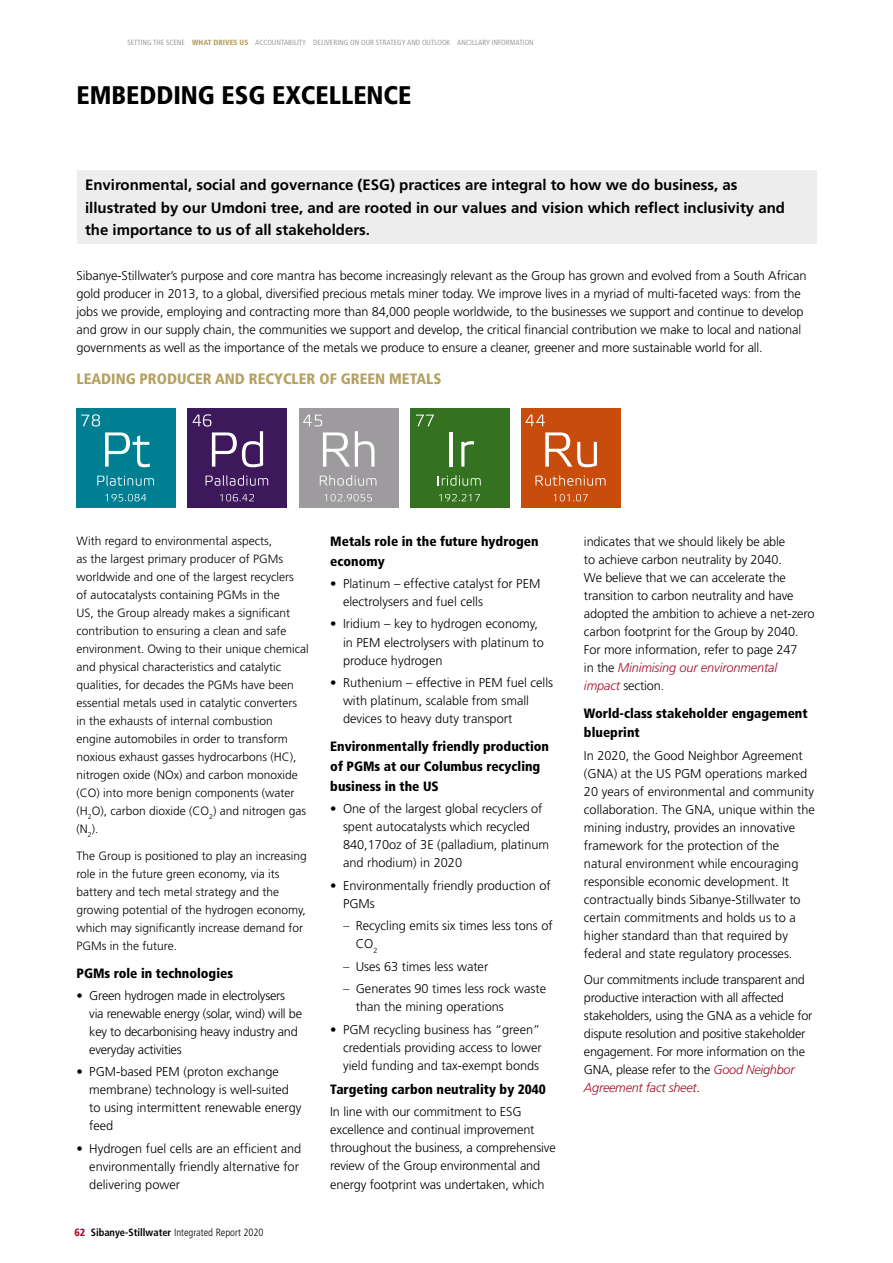
<style>
.page{position:relative;width:893px;height:1263px;background:#fff}
.page>*{position:absolute;margin:0;border:0;box-sizing:border-box;transform-origin:0 0}
.Main_heading_2020{font:900 condensed 25.5px "Frutiger";color:#000}
.Body_copy_2020{font:700 15px/22.5px "Frutiger";color:#000}
.Heading_Lv2_2020{font:900 condensed 15px "Frutiger";color:#b5a160}
.Heading_Lv3_2020{font:900 condensed 13.5px/19.6px "Frutiger";color:#000}
.Body_copy_2020-2{font:300 12.75px/18px "Frutiger";letter-spacing:-.01em;color:#000}
.Body_copy_2020-3{font:300 12px/18px "Frutiger";color:#000}
.t1{font:300 condensed 10.5px "Frutiger";color:#000}
.t2{font:condensed 7.5px "Frutiger";color:#9d9d9c}
.s1{font-weight:900;color:#b5a160}
.s2{font-weight:900;color:#a20f2b}
.s3{font-weight:700}
.s4{font-family:"Trade Gothic"}
.s5{font-style:italic;color:#a20f2b}
</style>
<div class="page">
<div style="left:77px;top:170px;width:739px;height:74px;background:#ededed"></div>
<div style="left:521px;top:408px;width:100px;height:100px;background:#c84d0d"></div>
<svg style="left:545px;top:432px;width:52px;height:35px"></svg>
<svg style="left:535px;top:475px;width:71px;height:11px"></svg>
<svg style="left:554px;top:494px;width:34px;height:7px"></svg>
<svg style="left:525px;top:415px;width:20px;height:11px"></svg>
<div style="left:299px;top:408px;width:99px;height:100px;background:#9d9b9d"></div>
<svg style="left:320px;top:475px;width:56px;height:11px"></svg>
<svg style="left:324px;top:494px;width:48px;height:7px"></svg>
<svg style="left:303px;top:415px;width:72px;height:52px"></svg>
<div style="left:76px;top:408px;width:100px;height:100px;background:#007f92"></div>
<svg style="left:97px;top:475px;width:57px;height:11px"></svg>
<svg style="left:105px;top:494px;width:41px;height:7px"></svg>
<div style="left:410px;top:408px;width:100px;height:100px;background:#347121"></div>
<hr style="left:449px;top:432px;width:4px;height:35px;background:#fff">
<svg style="left:461px;top:441px;width:13px;height:26px"></svg>
<svg style="left:438px;top:475px;width:43px;height:11px"></svg>
<svg style="left:416px;top:415px;width:18px;height:11px"></svg>
<svg style="left:439px;top:494px;width:41px;height:7px"></svg>
<div style="left:187px;top:408px;width:100px;height:100px;background:#3d195b"></div>
<svg style="left:206px;top:475px;width:62px;height:11px"></svg>
<svg style="left:220px;top:494px;width:34px;height:7px"></svg>
<svg style="left:192px;top:414px;width:71px;height:53px"></svg>
<svg style="left:81px;top:414px;width:69px;height:53px"></svg>
<p class="t2" style="left:127px;top:39px;width:408px">SETTING THE SCENE <span class="s1">WHAT DRIVES US</span> ACCOUNTABILITY DELIVERING ON OUR STRATEGY AND OUTLOOK ANCILLARY INFORMATION</p>
<p class="Main_heading_2020" style="left:77px;top:80px;width:336px">EMBEDDING ESG EXCELLENCE</p>
<p class="Body_copy_2020" style="left:85px;top:174px;width:701px">Environmental, social and governance (ESG) practices are integral to how we do business, as illustrated by our Umdoni tree, and are rooted in our values and vision which reflect inclusivity and the importance to us of all stakeholders.</p>
<p class="Body_copy_2020-2" style="left:77px;top:267px;width:731px">Sibanye-Stillwater’s purpose and core mantra has become increasingly relevant as the Group has grown and evolved from a South African gold producer in 2013, to a global, diversified precious metals miner today. We improve lives in a myriad of multi-faceted ways: from the jobs we provide, employing and contracting more than 84,000 people worldwide, to the businesses we support and continue to develop and grow in our supply chain, the communities we support and develop, the critical financial contribution we make to local and national governments as well as the importance of the metals we produce to ensure a cleaner, greener and more sustainable world for all.</p>
<p class="Heading_Lv2_2020" style="left:77px;top:370px;width:366px">LEADING PRODUCER AND RECYCLER OF GREEN METALS</p>
<p class="Body_copy_2020-3" style="left:77px;top:532px;width:234px">With regard to environmental aspects,<br>as the largest primary producer of PGMs worldwide and one of the largest recyclers<br>of autocatalysts containing PGMs in the<br>US, the Group already makes a significant contribution to ensuring a clean and safe environment. Owing to their unique chemical and physical characteristics and catalytic qualities, for decades the PGMs have been essential metals used in catalytic converters in the exhausts of internal combustion engine automobiles in order to transform noxious exhaust gasses hydrocarbons (HC), nitrogen oxide (NOx) and carbon monoxide (CO) into more benign components (water (H<sub>2</sub>O), carbon dioxide (CO<sub>2</sub>) and nitrogen gas (N<sub>2</sub>).</p>
<p class="Body_copy_2020-3" style="left:77px;top:846px;width:232px">The Group is positioned to play an increasing role in the future green economy, via its battery and tech metal strategy and the growing potential of the hydrogen economy, which may significantly increase demand for PGMs in the future.</p>
<p class="Heading_Lv3_2020" style="left:77px;top:963px;width:158px">PGMs role in technologies</p>
<p class="Body_copy_2020-2" style="left:89px;top:986px;width:214px;text-indent:-13px">• Green hydrogen made in electrolysers via renewable energy (solar, wind) will be key to decarbonising heavy industry and everyday activities</p>
<p class="Body_copy_2020-2" style="left:89px;top:1063px;width:214px;text-indent:-13px">• PGM-based PEM (proton exchange membrane) technology is well-suited to using intermittent renewable energy feed</p>
<p class="Body_copy_2020-2" style="left:89px;top:1139px;width:214px;text-indent:-13px">• Hydrogen fuel cells are an efficient and environmentally friendly alternative for delivering power</p>
<p class="t1" style="left:74px;top:1227px;width:191px"><span class="s2">62</span> <span class="s3">Sibanye-Stillwater</span> Integrated Report 2020</p>
<p class="Heading_Lv3_2020" style="left:330px;top:531px;width:210px">Metals role in the future hydrogen economy</p>
<p class="Body_copy_2020-2" style="left:343px;top:574px;width:199px;text-indent:-13px">• Platinum – effective catalyst for PEM electrolysers and fuel cells</p>
<p class="Body_copy_2020-2" style="left:343px;top:615px;width:202px;text-indent:-13px">• Iridium – key to hydrogen economy, in PEM electrolysers with platinum to produce hydrogen</p>
<p class="Body_copy_2020-2" style="left:343px;top:673px;width:212px;text-indent:-13px">• Ruthenium – effective in PEM fuel cells with platinum, scalable from small devices to heavy duty transport</p>
<p class="Heading_Lv3_2020" style="left:330px;top:737px;width:220px">Environmentally friendly production of PGMs at our Columbus recycling business in the US</p>
<p class="Body_copy_2020-2" style="left:343px;top:799px;width:208px;text-indent:-13px">• One of the largest global recyclers of spent autocatalysts which recycled 840,170oz of 3E (palladium, platinum and rhodium) in 2020</p>
<p class="Body_copy_2020-2" style="left:343px;top:876px;width:209px;text-indent:-13px">• Environmentally friendly production of<br>PGMs</p>
<p class="Body_copy_2020-2" style="left:356px;top:917px;width:198px;text-indent:-13px"><span class="s4">–</span> Recycling emits six times less tons of<br>CO<sub>2</sub></p>
<p class="Body_copy_2020-2" style="left:343px;top:957px;width:147px"><span class="s4">–</span> Uses 63 times less water</p>
<p class="Body_copy_2020-2" style="left:356px;top:979px;width:192px;text-indent:-13px"><span class="s4">–</span> Generates 90 times less rock waste than the mining operations</p>
<p class="Body_copy_2020-2" style="left:343px;top:1020px;width:200px;text-align:justify;text-indent:-13px">• PGM recycling business has “green” credentials providing access to lower yield funding and tax-exempt bonds</p>
<p class="Heading_Lv3_2020" style="left:330px;top:1079px;width:217px">Targeting carbon neutrality by 2040</p>
<p class="Body_copy_2020-2" style="left:330px;top:1102px;width:227px">In line with our commitment to ESG excellence and continual improvement throughout the business, a comprehensive review of the Group environmental and energy footprint was undertaken, which</p>
<p class="Body_copy_2020-2" style="left:584px;top:532px;width:232px">indicates that we should likely be able<br>to achieve carbon neutrality by 2040.<br>We believe that we can accelerate the transition to carbon neutrality and have adopted the ambition to achieve a net-zero carbon footprint for the Group by 2040.<br>For more information, refer to page 247<br>in the <span class="s5">Minimising our environmental impact</span> section.</p>
<p class="Heading_Lv3_2020" style="left:584px;top:703px;width:225px">World-class stakeholder engagement blueprint</p>
<p class="Body_copy_2020-2" style="left:584px;top:746px;width:232px">In 2020, the Good Neighbor Agreement (GNA) at the US PGM operations marked 20 years of environmental and community collaboration. The GNA, unique within the mining industry, provides an innovative framework for the protection of the natural environment while encouraging responsible economic development. It contractually binds Sibanye-Stillwater to certain commitments and holds us to a higher standard than that required by federal and state regulatory processes.</p>
<p class="Body_copy_2020-2" style="left:584px;top:971px;width:230px">Our commitments include transparent and productive interaction with all affected stakeholders, using the GNA as a vehicle for dispute resolution and positive stakeholder engagement. For more information on the GNA, please refer to the <span class="s5">Good Neighbor Agreement fact sheet</span>.</p>
</div>
